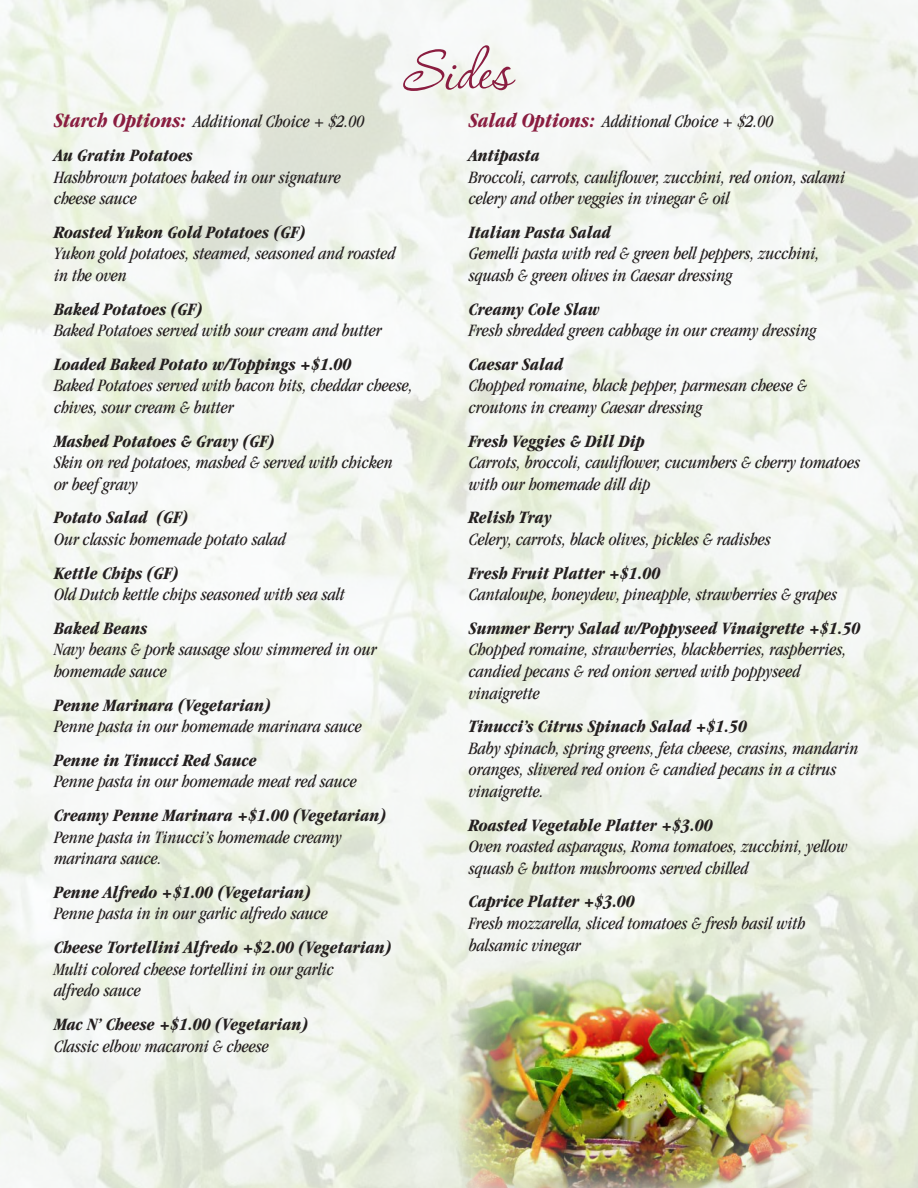
<style>
.page{position:relative;width:918px;height:1188px;background:#fff}
.page>*{position:absolute;margin:0;border:0;box-sizing:border-box;transform-origin:0 0}
.t1{font:72px "Corinthia";color:#8a1d40}
.t2{font:italic condensed 18px/21.6px "Garamond";color:#241f1f}
.t3{font:italic 700 condensed 18px "Garamond";color:#241f1f}
.s1{font-weight:700;font-size:21px;color:#8a1d40}
.s2{font-weight:700}
</style>
<div class="page">
<img style="left:458px;top:968px;width:355px;height:220px">
<h1 class="t1" style="left:403px;top:34px;width:110px">Sides</h1>
<p class="t2" style="left:54px;top:105px;width:312px;line-height:33.6px"><span class="s1">Starch Options:</span> Additional Choice + $2.00<br><span class="s2">Au Gratin Potatoes</span></p>
<p class="t2" style="left:54px;top:166px;width:288px">Hashbrown potatoes baked in our signature cheese sauce</p>
<p class="t3" style="left:54px;top:222px;width:253px">Roasted Yukon Gold Potatoes (GF)</p>
<p class="t2" style="left:54px;top:243px;width:343px">Yukon gold potatoes, steamed, seasoned and roasted in the oven</p>
<p class="t3" style="left:54px;top:299px;width:150px">Baked Potatoes (GF)</p>
<p class="t2" style="left:54px;top:320px;width:329px">Baked Potatoes served with sour cream and butter</p>
<p class="t3" style="left:54px;top:354px;width:299px">Loaded Baked Potato w/Toppings +$1.00</p>
<p class="t2" style="left:54px;top:375px;width:360px">Baked Potatoes served with bacon bits, cheddar cheese, chives, sour cream &amp; butter</p>
<p class="t3" style="left:54px;top:431px;width:222px">Mashed Potatoes &amp; Gravy (GF)</p>
<p class="t2" style="left:54px;top:452px;width:340px">Skin on red potatoes, mashed &amp; served with chicken or beef gravy</p>
<p class="t3" style="left:54px;top:507px;width:136px">Potato Salad (GF)</p>
<p class="t2" style="left:54px;top:529px;width:233px">Our classic homemade potato salad</p>
<p class="t3" style="left:54px;top:563px;width:126px">Kettle Chips (GF)</p>
<p class="t2" style="left:54px;top:584px;width:292px">Old Dutch kettle chips seasoned with sea salt</p>
<p class="t3" style="left:54px;top:618px;width:95px">Baked Beans</p>
<p class="t2" style="left:54px;top:639px;width:324px">Navy beans &amp; pork sausage slow simmered in our homemade sauce</p>
<p class="t3" style="left:54px;top:695px;width:219px">Penne Marinara (Vegetarian)</p>
<p class="t2" style="left:54px;top:716px;width:309px">Penne pasta in our homemade marinara sauce</p>
<p class="t3" style="left:54px;top:750px;width:204px">Penne in Tinucci Red Sauce</p>
<p class="t2" style="left:54px;top:771px;width:304px">Penne pasta in our homemade meat red sauce</p>
<p class="t3" style="left:54px;top:805px;width:334px">Creamy Penne Marinara +$1.00 (Vegetarian)</p>
<p class="t2" style="left:54px;top:826px;width:289px">Penne pasta in Tinucci’s homemade creamy marinara sauce.</p>
<p class="t3" style="left:54px;top:882px;width:259px">Penne Alfredo +$1.00 (Vegetarian)</p>
<p class="t2" style="left:54px;top:903px;width:275px">Penne pasta in in our garlic alfredo sauce</p>
<p class="t3" style="left:54px;top:937px;width:339px">Cheese Tortellini Alfredo +$2.00 (Vegetarian)</p>
<p class="t2" style="left:54px;top:958px;width:281px">Multi colored cheese tortellini in our garlic alfredo sauce</p>
<p class="t3" style="left:54px;top:1014px;width:256px">Mac N’ Cheese +$1.00 (Vegetarian)</p>
<p class="t2" style="left:54px;top:1035px;width:216px">Classic elbow macaroni &amp; cheese</p>
<p class="t2" style="left:469px;top:105px;width:306px;line-height:33.6px"><span class="s1">Salad Options:</span> Additional Choice + $2.00<br><span class="s2">Antipasta</span></p>
<p class="t2" style="left:469px;top:166px;width:378px">Broccoli, carrots, cauliflower, zucchini, red onion, salami celery and other veggies in vinegar &amp; oil</p>
<p class="t3" style="left:469px;top:222px;width:143px">Italian Pasta Salad</p>
<p class="t2" style="left:469px;top:243px;width:352px">Gemelli pasta with red &amp; green bell peppers, zucchini, squash &amp; green olives in Caesar dressing</p>
<p class="t3" style="left:469px;top:299px;width:132px">Creamy Cole Slaw</p>
<p class="t2" style="left:469px;top:320px;width:349px">Fresh shredded green cabbage in our creamy dressing</p>
<p class="t3" style="left:469px;top:354px;width:96px">Caesar Salad</p>
<p class="t2" style="left:469px;top:375px;width:340px">Chopped romaine, black pepper, parmesan cheese &amp; croutons in creamy Caesar dressing</p>
<p class="t3" style="left:469px;top:431px;width:178px">Fresh Veggies &amp; Dill Dip</p>
<p class="t2" style="left:469px;top:452px;width:393px">Carrots, broccoli, cauliflower, cucumbers &amp; cherry tomatoes with our homemade dill dip</p>
<p class="t3" style="left:469px;top:507px;width:85px">Relish Tray</p>
<p class="t2" style="left:469px;top:529px;width:304px">Celery, carrots, black olives, pickles &amp; radishes</p>
<p class="t3" style="left:469px;top:563px;width:193px">Fresh Fruit Platter +$1.00</p>
<p class="t2" style="left:469px;top:584px;width:370px">Cantaloupe, honeydew, pineapple, strawberries &amp; grapes</p>
<p class="t3" style="left:469px;top:618px;width:393px">Summer Berry Salad w/Poppyseed Vinaigrette +$1.50</p>
<p class="t2" style="left:469px;top:639px;width:379px">Chopped romaine, strawberries, blackberries, raspberries, candied pecans &amp; red onion served with poppyseed vinaigrette</p>
<p class="t3" style="left:469px;top:716px;width:280px">Tinucci’s Citrus Spinach Salad +$1.50</p>
<p class="t2" style="left:469px;top:737px;width:391px">Baby spinach, spring greens, feta cheese, crasins, mandarin oranges, slivered red onion &amp; candied pecans in a citrus vinaigrette.</p>
<p class="t3" style="left:469px;top:815px;width:246px">Roasted Vegetable Platter +$3.00</p>
<p class="t2" style="left:469px;top:836px;width:380px">Oven roasted asparagus, Roma tomatoes, zucchini, yellow squash &amp; button mushrooms served chilled</p>
<p class="t3" style="left:469px;top:891px;width:168px">Caprice Platter +$3.00</p>
<p class="t2" style="left:469px;top:913px;width:338px">Fresh mozzarella, sliced tomatoes &amp; fresh basil with balsamic vinegar</p>
</div>
